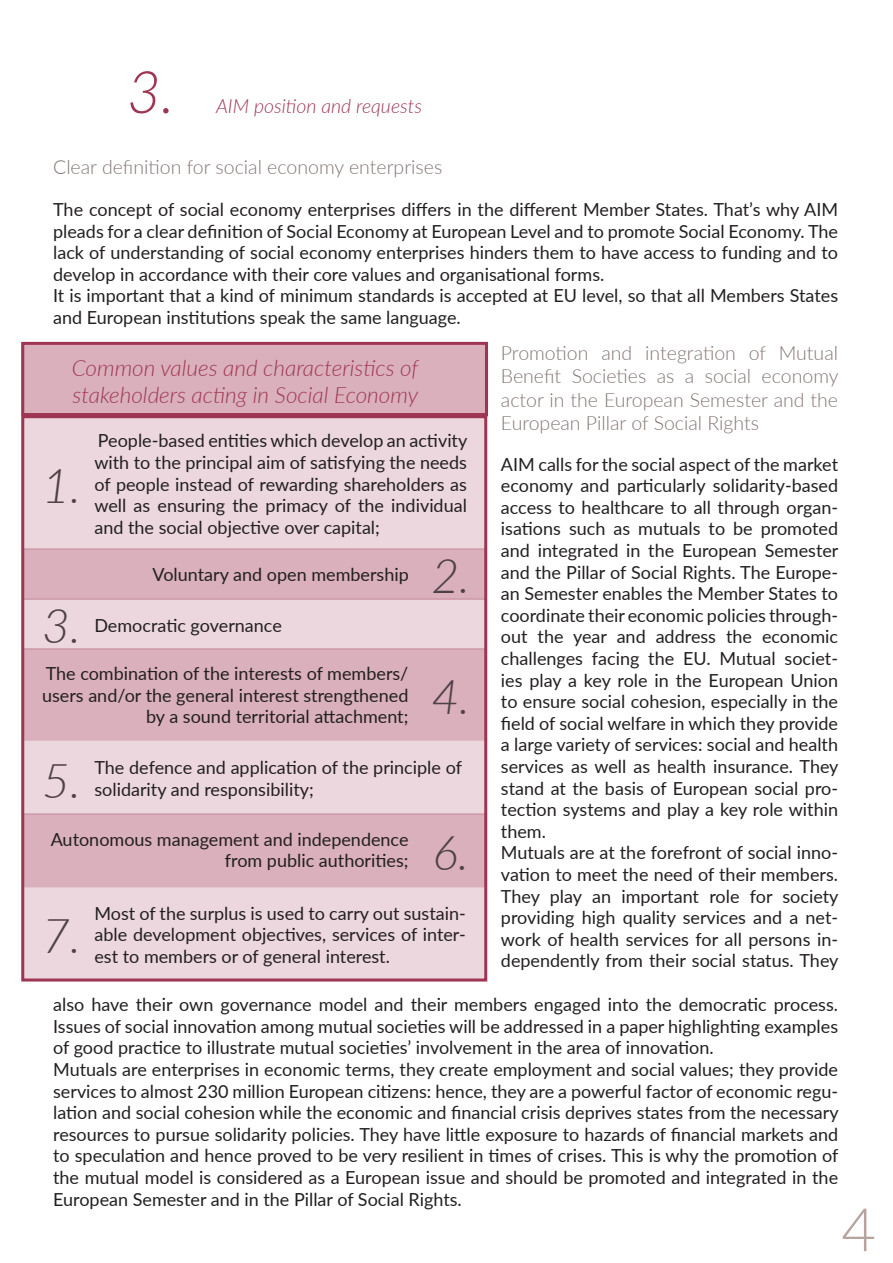
<style>
.page{position:relative;width:893px;height:1263px;background:#fff}
.page>*{position:absolute;margin:0;border:0;box-sizing:border-box;transform-origin:0 0}
.t1{font:300 60px "Lato";color:#b7a49e}
.numbers{font:italic 300 58.5px "Lato";color:#9e3653}
.titles_charts_light{font:italic 300 48px "Lato";color:#4f4148}
.titles_charts_light-2{font:italic 300 22.5px/27px "Lato";color:#9e3653}
.SUBSubtitles{font:300 19.5px/23.4px "Lato";color:#837673;text-align:justify}
.Subtitles{font:italic 300 19.5px "Lato";color:#9e3653}
.t2{font:18px/21.6px "Lato";color:#231f20;text-align:justify}
.s1{font-weight:400;font-style:normal;font-size:33px}
</style>
<div class="page">
<div style="left:22px;top:417px;width:464px;height:133px;background:#ebd7dd;border:2px solid #9e3653"></div>
<div style="left:21px;top:343px;width:467px;height:74px;background:#d9b0bc;border:2px solid #9e3653"></div>
<div style="left:22px;top:548px;width:464px;height:52px;background:#d9b0bc"></div>
<div style="left:22px;top:598px;width:464px;height:52px;background:#ebd7dd"></div>
<div style="left:22px;top:648px;width:464px;height:93px;background:#d9b0bc"></div>
<div style="left:22px;top:887px;width:464px;height:93px;background:#ebd7dd;border:2px solid #9e3653"></div>
<div style="left:22px;top:741px;width:464px;height:74px;background:#ebd7dd"></div>
<div style="left:22px;top:813px;width:464px;height:74px;background:#d9b0bc"></div>
<div style="left:21px;top:342px;width:467px;height:74px;border:3px solid #9e3653"></div>
<p class="numbers" style="left:127px;top:51px;width:49px">3.</p>
<p class="Subtitles" style="left:216px;top:92px;width:208px">AIM position and requests</p>
<p class="SUBSubtitles" style="left:53px;top:154px;width:391px">Clear definition for social economy enterprises</p>
<p class="t2" style="left:53px;top:198px;width:786px">The concept of social economy enterprises differs in the different Member States. That’s why AIM pleads for a clear definition of Social Economy at European Level and to promote Social Economy. The lack of understanding of social economy enterprises hinders them to have access to funding and to develop in accordance with their core values and organisational forms.</p>
<p class="t2" style="left:53px;top:284px;width:786px">It is important that a kind of minimum standards is accepted at EU level, so that all Members States and European institutions speak the same language.</p>
<p class="SUBSubtitles" style="left:501px;top:340px;width:339px">Promotion and integration of Mutual Benefit Societies as a social economy actor in the European Semester and the European Pillar of Social Rights</p>
<p class="t2" style="left:501px;top:452px;width:339px">AIM calls for the social aspect of the market economy and particularly solidarity-based access to healthcare to all through organ&shy;isations such as mutuals to be promoted and integrated in the European Semester and the Pillar of Social Rights. The Europe&shy;an Semester enables the Member States to coordinate their economic policies through&shy;out the year and address the economic challenges facing the EU. Mutual societ&shy;ies play a key role in the European Union to ensure social cohesion, especially in the field of social welfare in which they provide a large variety of services: social and health services as well as health insurance. They stand at the basis of European social pro&shy;tection systems and play a key role within them.</p>
<p class="t2" style="left:501px;top:841px;width:339px">Mutuals are at the forefront of social inno&shy;vation to meet the need of their members.<br>They play an important role for society providing high quality services and a net&shy;work of health services for all persons in&shy;dependently from their social status. They</p>
<p class="t2" style="left:53px;top:993px;width:786px">also have their own governance model and their members engaged into the democratic process.<br>Issues of social innovation among mutual societies will be addressed in a paper highlighting examples of good practice to illustrate mutual societies’ involvement in the area of innovation.</p>
<p class="t2" style="left:53px;top:1058px;width:787px">Mutuals are enterprises in economic terms, they create employment and social values; they provide services to almost 230 million European citizens: hence, they are a powerful factor of economic regu&shy;lation and social cohesion while the economic and financial crisis deprives states from the necessary resources to pursue solidarity policies. They have little exposure to hazards of financial markets and to speculation and hence proved to be very resilient in times of crises. This is why the promotion of the mutual model is considered as a European issue and should be promoted and integrated in the European Semester and in the Pillar of Social Rights.</p>
<p class="titles_charts_light-2" style="left:72px;top:354px;width:348px">Common values and characteristics of stakeholders acting in Social Economy</p>
<p class="t2" style="left:94px;top:429px;width:374px">People-based entities which develop an activity with to the principal aim of satisfying the needs of people instead of rewarding shareholders as well as ensuring the primacy of the individual and the social objective over capital;</p>
<p class="titles_charts_light" style="left:42px;top:452px;width:37px">1<span class="s1">.</span></p>
<p class="titles_charts_light" style="left:431px;top:543px;width:37px">2<span class="s1">.</span></p>
<p class="t2" style="left:153px;top:563px;width:258px">Voluntary and open membership</p>
<p class="t2" style="left:94px;top:614px;width:189px">Democratic governance</p>
<p class="t2" style="left:42px;top:662px;width:368px;text-align:right">The combination of the interests of members/ users and/or the general interest strengthened by a sound territorial attachment;</p>
<p class="t2" style="left:94px;top:756px;width:369px">The defence and application of the principle of solidarity and responsibility;</p>
<p class="t2" style="left:51px;top:828px;width:359px;text-align:right">Autonomous management and independence from public authorities;</p>
<p class="t2" style="left:94px;top:902px;width:373px">Most of the surplus is used to carry out sustain&shy;able development objectives, services of inter&shy;est to members or of general interest.</p>
<p class="titles_charts_light" style="left:42px;top:593px;width:37px">3<span class="s1">.</span></p>
<p class="titles_charts_light" style="left:431px;top:663px;width:37px">4<span class="s1">.</span></p>
<p class="titles_charts_light" style="left:42px;top:747px;width:37px">5<span class="s1">.</span></p>
<p class="titles_charts_light" style="left:432px;top:819px;width:35px">6<span class="s1">.</span></p>
<p class="titles_charts_light" style="left:42px;top:902px;width:37px">7<span class="s1">.</span></p>
<h1 class="t1" style="left:841px;top:1188px;width:36px">4</h1>
</div>
